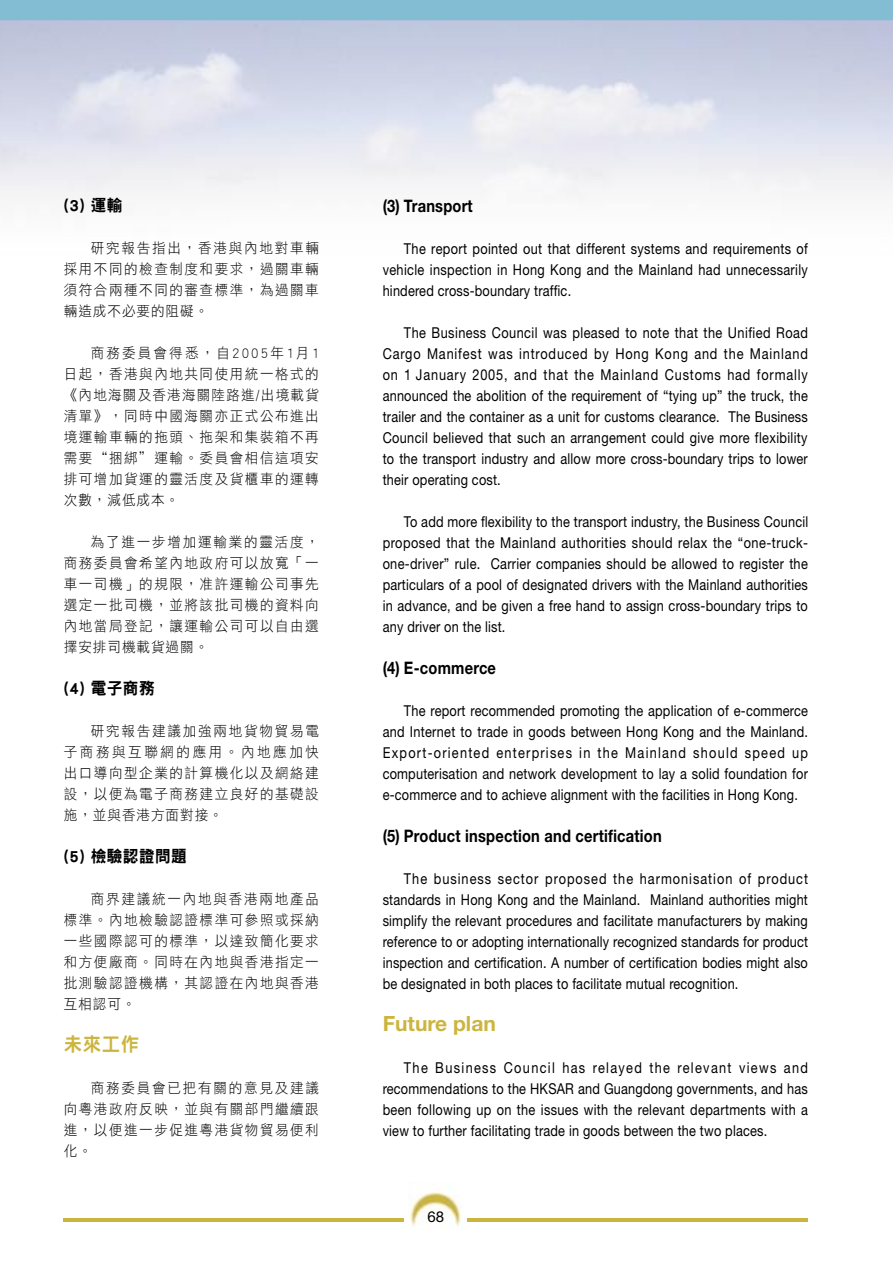
<style>
.page{position:relative;width:893px;height:1263px;background:#fff}
.page>*{position:absolute;margin:0;border:0;box-sizing:border-box;transform-origin:0 0}
.t1{font:700 21px "Helvetica Neue";color:#ccb53f}
.t2{font:19.5px "DF Hei Std W9";color:#ccb53f;scale:.95 1}
.t3{font:700 17.25px "Helvetica Neue";letter-spacing:.015em;color:#000;scale:.85 1}
.t4{font:16.5px "DF Hei Std W9";letter-spacing:.025em;color:#000;scale:.95 1}
.t5{font:15px/21px "Helvetica Neue";letter-spacing:.015em;color:#000;text-align:justify;scale:.85 1}
.t6{font:15px "Helvetica Neue";letter-spacing:.015em;color:#000}
.t7{font:14.25px/21px "DF Hei Std W3";letter-spacing:.115em;color:#000;text-align:justify;scale:.95 1}
</style>
<div class="page">
<svg style="left:0;top:0;width:893px;height:42px;background:#a2c1d8"></svg>
<img style="left:409px;top:1188px;width:53px;height:38px">
<hr style="left:64px;top:1219px;width:340px;height:3px;background:#ccb53f">
<hr style="left:468px;top:1219px;width:340px;height:3px;background:#ccb53f">
<p class="t4" style="left:64px;top:196px;width:63px">(3) 運輸</p>
<p class="t7" style="left:64px;top:237px;width:270px;text-indent:27px">研究報告指出，香港與內地對車輛採用不同的檢查制度和要求，過關車輛須符合兩種不同的審查標準，為過關車輛造成不必要的阻礙。</p>
<p class="t7" style="left:64px;top:342px;width:270px;text-indent:27px">商務委員會得悉，自2005年1月1日起，香港與內地共同使用統一格式的《內地海關及香港海關陸路進/出境載貨清單》，同時中國海關亦正式公布進出境運輸車輛的拖頭、拖架和集裝箱不再需要“捆綁”運輸。委員會相信這項安排可增加貨運的靈活度及貨櫃車的運轉次數，減低成本。</p>
<p class="t7" style="left:64px;top:531px;width:270px;text-indent:27px">為了進一步增加運輸業的靈活度，商務委員會希望內地政府可以放寬「一車一司機」的規限，准許運輸公司事先選定一批司機，並將該批司機的資料向內地當局登記，讓運輸公司可以自由選擇安排司機載貨過關。</p>
<p class="t4" style="left:64px;top:679px;width:97px">(4) 電子商務</p>
<p class="t7" style="left:64px;top:720px;width:270px;text-indent:27px">研究報告建議加強兩地貨物貿易電子商務與互聯網的應用。內地應加快出口導向型企業的計算機化以及網絡建設，以便為電子商務建立良好的基礎設施，並與香港方面對接。</p>
<p class="t4" style="left:64px;top:847px;width:131px">(5) 檢驗認證問題</p>
<p class="t7" style="left:64px;top:888px;width:270px;text-indent:27px">商界建議統一內地與香港兩地產品標準。內地檢驗認證標準可參照或採納一些國際認可的標準，以達致簡化要求和方便廠商。同時在內地與香港指定一批測驗認證機構，其認證在內地與香港互相認可。</p>
<h2 class="t2" style="left:64px;top:1033px;width:81px">未來工作</h2>
<p class="t7" style="left:64px;top:1077px;width:270px;text-indent:27px">商務委員會已把有關的意見及建議向粵港政府反映，並與有關部門繼續跟進，以便進一步促進粵港貨物貿易便利化。</p>
<p class="t3" style="left:383px;top:196px;width:108px">(3) Transport</p>
<p class="t5" style="left:383px;top:238px;width:502px;text-indent:21px">The report pointed out that different systems and requirements of vehicle inspection in Hong Kong and the Mainland had unnecessarily hindered cross-boundary traffic.</p>
<p class="t5" style="left:383px;top:322px;width:502px;text-indent:21px">The Business Council was pleased to note that the Unified Road Cargo Manifest was introduced by Hong Kong and the Mainland on 1 January 2005, and that the Mainland Customs had formally announced the abolition of the requirement of “tying up” the truck, the trailer and the container as a unit for customs clearance. The Business Council believed that such an arrangement could give more flexibility to the transport industry and allow more cross-boundary trips to lower their operating cost.</p>
<p class="t5" style="left:383px;top:511px;width:502px;text-indent:21px">To add more flexibility to the transport industry, the Business Council proposed that the Mainland authorities should relax the “one-truck&shy;one-driver” rule. Carrier companies should be allowed to register the particulars of a pool of designated drivers with the Mainland authorities in advance, and be given a free hand to assign cross-boundary trips to any driver on the list.</p>
<p class="t3" style="left:383px;top:658px;width:135px">(4) E-commerce</p>
<p class="t5" style="left:383px;top:700px;width:502px;text-indent:21px">The report recommended promoting the application of e-commerce and Internet to trade in goods between Hong Kong and the Mainland.<br>Export-oriented enterprises in the Mainland should speed up computerisation and network development to lay a solid foundation for e-commerce and to achieve alignment with the facilities in Hong Kong.</p>
<p class="t3" style="left:383px;top:826px;width:330px">(5) Product inspection and certification</p>
<p class="t5" style="left:383px;top:868px;width:502px;text-indent:21px">The business sector proposed the harmonisation of product standards in Hong Kong and the Mainland. Mainland authorities might simplify the relevant procedures and facilitate manufacturers by making reference to or adopting internationally recognized standards for product inspection and certification. A number of certification bodies might also be designated in both places to facilitate mutual recognition.</p>
<h1 class="t1" style="left:383px;top:1011px;width:115px">Future plan</h1>
<p class="t5" style="left:383px;top:1057px;width:502px;text-indent:21px">The Business Council has relayed the relevant views and recommendations to the HKSAR and Guangdong governments, and has been following up on the issues with the relevant departments with a view to further facilitating trade in goods between the two places.</p>
<p class="t6" style="left:427px;top:1208px;width:18px">68</p>
</div>
